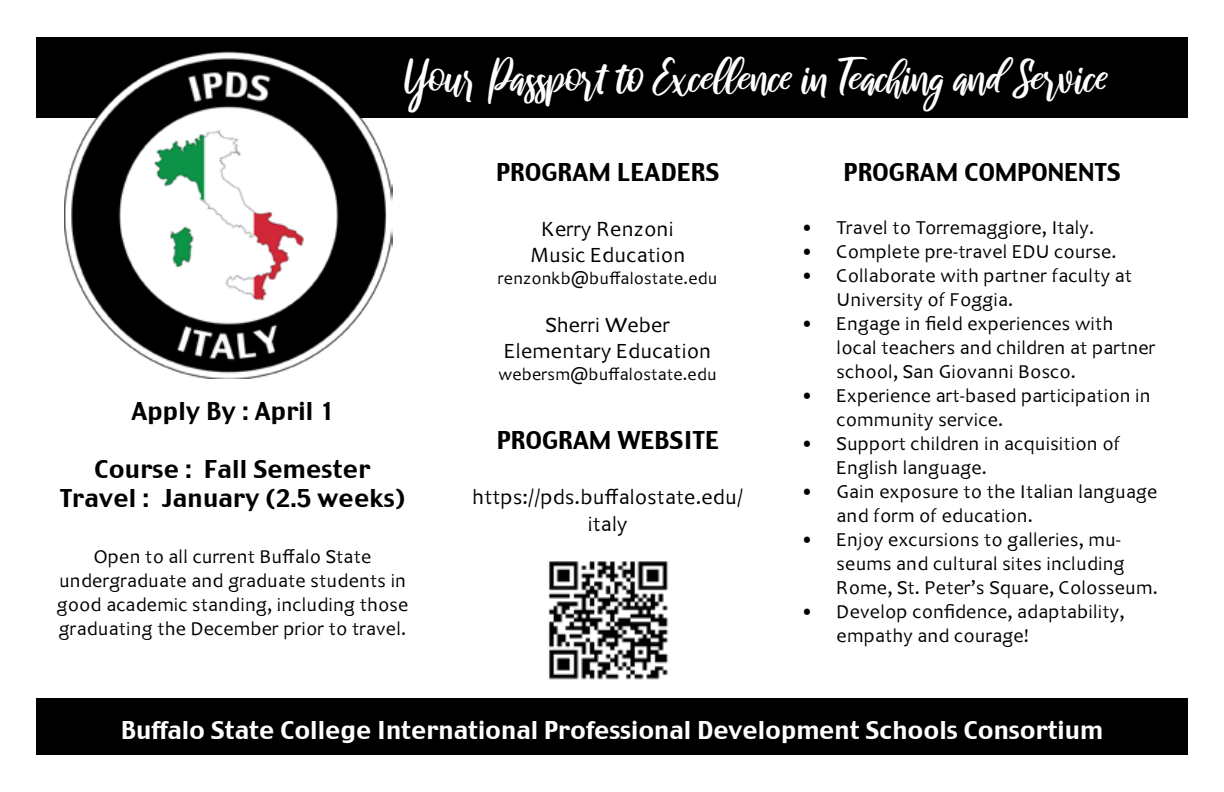
<style>
.page{position:relative;width:1224px;height:792px;background:#fff}
.page>*{position:absolute;margin:0;border:0;box-sizing:border-box;transform-origin:0 0}
.t1{font:46px "raustila";color:#fff}
.t2{font:24px/28.8px "Charcoal";letter-spacing:.01em;color:#000;text-align:center}
.t3{font:24px "Charcoal";color:#fff}
.t4{font:22px/26.4px "Aquarion";letter-spacing:.01em;color:#000;text-align:center}
.t5{font:20px/24px "Aquarion";letter-spacing:.01em;color:#000}
.t6{font:18px "Aquarion";letter-spacing:.01em;color:#000}
</style>
<div class="page">
<div style="left:36px;top:37px;width:1152px;height:80px;background:#000"></div>
<div style="left:36px;top:699px;width:1152px;height:56px;background:#000"></div>
<img style="left:65px;top:51px;width:327px;height:327px">
<img style="left:548px;top:561px;width:121px;height:119px">
<h1 class="t1" style="left:406px;top:52px;width:705px">Your Passport to Excellence in Teaching and Service</h1>
<p class="t2" style="left:131px;top:399px;width:204px">Apply By : April 1</p>
<p class="t2" style="left:60px;top:456px;width:346px">Course : Fall Semester<br>Travel : January (2.5 weeks)</p>
<p class="t5" style="left:57px;top:545px;width:353px;text-align:center">Open to all current Buffalo State undergraduate and graduate students in good academic standing, including those graduating the December prior to travel.</p>
<p class="t2" style="left:496px;top:159px;width:225px">PROGRAM LEADERS</p>
<p class="t4" style="left:530px;top:215px;width:157px">Kerry Renzoni<br>Music Education</p>
<p class="t6" style="left:498px;top:267px;width:221px">renzonkb@buffalostate.edu</p>
<p class="t4" style="left:504px;top:311px;width:209px">Sherri Weber<br>Elementary Education</p>
<p class="t6" style="left:499px;top:363px;width:220px">webersm@buffalostate.edu</p>
<p class="t2" style="left:497px;top:427px;width:224px">PROGRAM WEBSITE</p>
<p class="t4" style="left:472px;top:484px;width:272px">https://pds.buffalostate.edu/ italy</p>
<p class="t2" style="left:844px;top:159px;width:279px">PROGRAM COMPONENTS</p>
<p class="t5" style="left:801px;top:215px;width:295px">• Travel to Torremaggiore, Italy.</p>
<p class="t5" style="left:801px;top:239px;width:317px">• Complete pre-travel EDU course.</p>
<p class="t5" style="left:837px;top:263px;width:297px;text-indent:-36px">• Collaborate with partner faculty at<br>University of Foggia.</p>
<p class="t5" style="left:837px;top:311px;width:320px;text-indent:-36px">• Engage in field experiences with local teachers and children at partner school, San Giovanni Bosco.</p>
<p class="t5" style="left:837px;top:383px;width:316px;text-indent:-36px">• Experience art-based participation in community service.</p>
<p class="t5" style="left:837px;top:431px;width:285px;text-indent:-36px">• Support children in acquisition of<br>English language.</p>
<p class="t5" style="left:837px;top:479px;width:322px;text-indent:-36px">• Gain exposure to the Italian language and form of education.</p>
<p class="t5" style="left:837px;top:527px;width:323px;text-indent:-36px">• Enjoy excursions to galleries, mu&shy;seums and cultural sites including<br>Rome, St. Peter’s Square, Colosseum.</p>
<p class="t5" style="left:837px;top:599px;width:289px;text-indent:-36px">• Develop confidence, adaptability, empathy and courage!</p>
<p class="t3" style="left:121px;top:715px;width:983px">Buffalo State College International Professional Development Schools Consortium</p>
</div>
